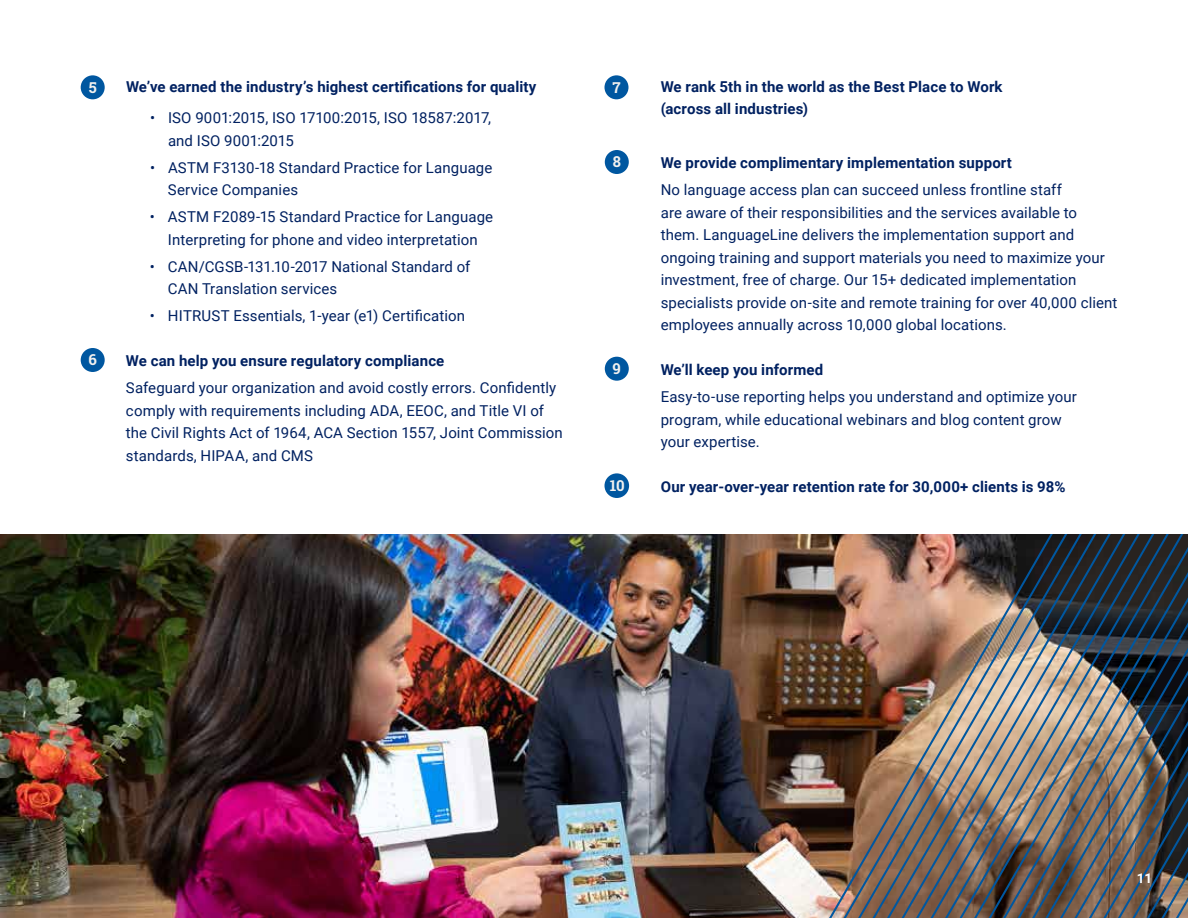
<style>
.page{position:relative;width:1188px;height:918px;background:#fff}
.page>*{position:absolute;margin:0;border:0;box-sizing:border-box;transform-origin:0 0}
.t1{font:15px/22.5px "Roboto";letter-spacing:.005em;color:#012161}
.t2{font:700 15px/22.5px "Roboto";letter-spacing:.01em;color:#012161}
.t3{font:700 15px "Roboto Slab";color:#f2f1ef}
.t4{font:700 13.5px "Roboto";color:#fff}
</style>
<div class="page">
<img style="left:0;top:534px;width:819px;height:384px">
<img style="left:819px;top:534px;width:369px;height:384px">
<div style="left:81px;top:348px;width:24px;height:24px;background:#0057a0;border-radius:50%"></div>
<div style="left:605px;top:473px;width:24px;height:25px;background:#0057a0;border-radius:50%"></div>
<div style="left:605px;top:357px;width:24px;height:24px;background:#0057a0;border-radius:50%"></div>
<div style="left:605px;top:150px;width:24px;height:24px;background:#0057a0;border-radius:50%"></div>
<div style="left:81px;top:75px;width:24px;height:24px;background:#0057a0;border-radius:50%"></div>
<div style="left:604px;top:75px;width:24px;height:24px;background:#0057a0;border-radius:50%"></div>
<p class="t2" style="left:126px;top:75px;width:412px">We’ve earned the industry’s highest certifications for quality</p>
<p class="t1" style="left:168px;top:106px;width:325px;text-indent:-18px">• ISO 9001:2015, ISO 17100:2015, ISO 18587:2017, and ISO 9001:2015</p>
<p class="t1" style="left:168px;top:156px;width:326px;text-indent:-18px">• ASTM F3130-18 Standard Practice for Language<br>Service Companies</p>
<p class="t1" style="left:150px;top:205px;width:345px;text-align:center">• ASTM F2089-15 Standard Practice for Language<br>Interpreting for phone and video interpretation</p>
<p class="t1" style="left:168px;top:255px;width:304px;text-indent:-18px">• CAN/CGSB-131.10-2017 National Standard of<br>CAN Translation services</p>
<p class="t1" style="left:150px;top:304px;width:317px">• HITRUST Essentials, 1-year (e1) Certification</p>
<p class="t2" style="left:126px;top:349px;width:320px">We can help you ensure regulatory compliance</p>
<p class="t1" style="left:126px;top:376px;width:438px">Safeguard your organization and avoid costly errors. Confidently comply with requirements including ADA, EEOC, and Title VI of the Civil Rights Act of 1964, ACA Section 1557, Joint Commission standards, HIPAA, and CMS</p>
<p class="t3" style="left:89px;top:77px;width:9px">5</p>
<p class="t3" style="left:612px;top:77px;width:10px">7</p>
<p class="t3" style="left:613px;top:152px;width:10px">8</p>
<p class="t3" style="left:89px;top:349px;width:10px">6</p>
<p class="t3" style="left:613px;top:358px;width:10px">9</p>
<p class="t3" style="left:610px;top:475px;width:16px">10</p>
<p class="t2" style="left:661px;top:75px;width:343px">We rank 5th in the world as the Best Place to Work (across all industries)</p>
<p class="t2" style="left:661px;top:151px;width:353px">We provide complimentary implementation support</p>
<p class="t1" style="left:661px;top:178px;width:458px">No language access plan can succeed unless frontline staff<br>are aware of their responsibilities and the services available to them. LanguageLine delivers the implementation support and ongoing training and support materials you need to maximize your investment, free of charge. Our 15+ dedicated implementation specialists provide on-site and remote training for over 40,000 client employees annually across 10,000 global locations.</p>
<p class="t2" style="left:661px;top:358px;width:164px">We’ll keep you informed</p>
<p class="t1" style="left:661px;top:385px;width:418px">Easy-to-use reporting helps you understand and optimize your program, while educational webinars and blog content grow your expertise.</p>
<p class="t2" style="left:661px;top:475px;width:406px">Our year-over-year retention rate for 30,000+ clients is 98%</p>
<p class="t4" style="left:1137px;top:868px;width:17px">11</p>
</div>
